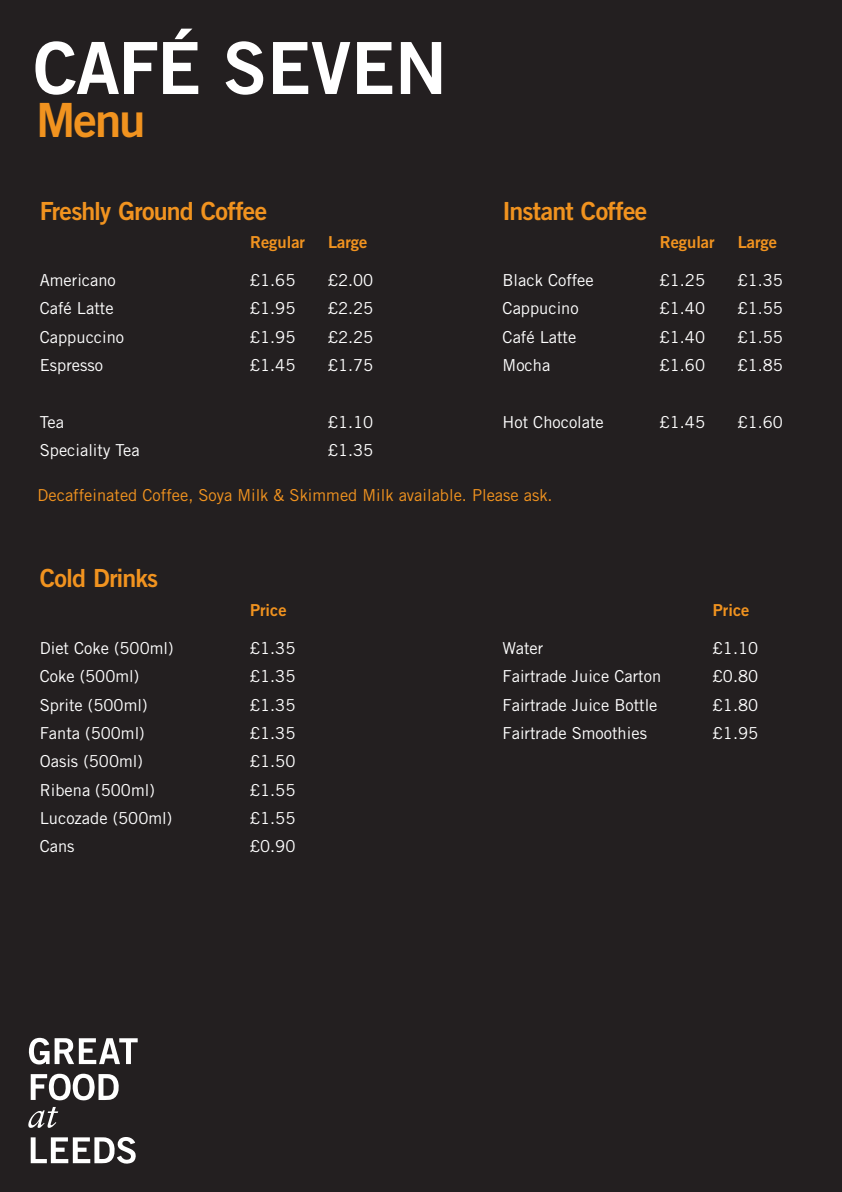
<style>
.page{position:relative;width:842px;height:1192px;background:#231f20}
.page>*{position:absolute;margin:0;border:0;box-sizing:border-box;transform-origin:0 0}
.t1{font:72px "Trade Gothic Bold Two";color:#fff}
.t2{font:47.25px "Trade Gothic Bold Two";color:#f1931f}
.t3{font:25px "Trade Gothic Bold Two";letter-spacing:-.03em;color:#f1931f}
.t4{font:16.5px "Trade Gothic";color:#fff}
.t5{font:16.5px "Trade Gothic";color:#f1931f}
.t6{font:16.5px "Trade Gothic Bold Two";color:#f1931f}
</style>
<div class="page">
<svg style="left:31px;top:1074px;width:88px;height:26px"></svg>
<svg style="left:28px;top:1038px;width:110px;height:27px"></svg>
<svg style="left:31px;top:1137px;width:105px;height:27px"></svg>
<svg style="left:28px;top:1107px;width:30px;height:21px"></svg>
<h1 class="t1" style="left:33px;top:24px;width:415px">CAFÉ SEVEN</h1>
<h2 class="t2" style="left:36px;top:91px;width:111px">Menu</h2>
<h3 class="t3" style="left:40px;top:195px;width:229px">Freshly Ground Coffee</h3>
<p class="t6" style="left:250px;top:232px;width:57px">Regular</p>
<p class="t6" style="left:328px;top:232px;width:41px">Large</p>
<p class="t4" style="left:40px;top:270px;width:78px">Americano</p>
<p class="t4" style="left:250px;top:270px;width:47px">£1.65</p>
<p class="t4" style="left:328px;top:270px;width:47px">£2.00</p>
<p class="t4" style="left:40px;top:298px;width:75px">Café Latte</p>
<p class="t4" style="left:250px;top:298px;width:47px">£1.95</p>
<p class="t4" style="left:328px;top:298px;width:47px">£2.25</p>
<p class="t4" style="left:40px;top:327px;width:86px">Cappuccino</p>
<p class="t4" style="left:250px;top:327px;width:47px">£1.95</p>
<p class="t4" style="left:328px;top:327px;width:47px">£2.25</p>
<p class="t4" style="left:40px;top:355px;width:65px">Espresso</p>
<p class="t4" style="left:250px;top:355px;width:47px">£1.45</p>
<p class="t4" style="left:328px;top:355px;width:47px">£1.75</p>
<p class="t4" style="left:40px;top:412px;width:26px">Tea</p>
<p class="t4" style="left:328px;top:412px;width:47px">£1.10</p>
<p class="t4" style="left:40px;top:440px;width:101px">Speciality Tea</p>
<p class="t4" style="left:328px;top:440px;width:47px">£1.35</p>
<h3 class="t3" style="left:503px;top:195px;width:146px">Instant Coffee</h3>
<p class="t6" style="left:660px;top:232px;width:57px">Regular</p>
<p class="t6" style="left:738px;top:232px;width:41px">Large</p>
<p class="t4" style="left:503px;top:270px;width:93px">Black Coffee</p>
<p class="t4" style="left:660px;top:270px;width:47px">£1.25</p>
<p class="t4" style="left:738px;top:270px;width:47px">£1.35</p>
<p class="t4" style="left:503px;top:298px;width:78px">Cappucino</p>
<p class="t4" style="left:660px;top:298px;width:47px">£1.40</p>
<p class="t4" style="left:738px;top:298px;width:47px">£1.55</p>
<p class="t4" style="left:503px;top:327px;width:75px">Café Latte</p>
<p class="t4" style="left:660px;top:327px;width:47px">£1.40</p>
<p class="t4" style="left:738px;top:327px;width:47px">£1.55</p>
<p class="t4" style="left:503px;top:355px;width:49px">Mocha</p>
<p class="t4" style="left:660px;top:355px;width:47px">£1.60</p>
<p class="t4" style="left:738px;top:355px;width:47px">£1.85</p>
<p class="t4" style="left:503px;top:412px;width:103px">Hot Chocolate</p>
<p class="t4" style="left:660px;top:412px;width:47px">£1.45</p>
<p class="t4" style="left:738px;top:412px;width:47px">£1.60</p>
<p class="t5" style="left:38px;top:486px;width:517px">Decaffeinated Coffee, Soya Milk &amp; Skimmed Milk available. Please ask.</p>
<h3 class="t3" style="left:40px;top:563px;width:120px">Cold Drinks</h3>
<p class="t6" style="left:250px;top:600px;width:38px">Price</p>
<p class="t4" style="left:40px;top:638px;width:135px">Diet Coke (500ml)</p>
<p class="t4" style="left:250px;top:638px;width:47px">£1.35</p>
<p class="t4" style="left:40px;top:666px;width:101px">Coke (500ml)</p>
<p class="t4" style="left:250px;top:666px;width:47px">£1.35</p>
<p class="t4" style="left:40px;top:695px;width:109px">Sprite (500ml)</p>
<p class="t4" style="left:250px;top:695px;width:47px">£1.35</p>
<p class="t4" style="left:40px;top:723px;width:106px">Fanta (500ml)</p>
<p class="t4" style="left:250px;top:723px;width:47px">£1.35</p>
<p class="t4" style="left:40px;top:751px;width:105px">Oasis (500ml)</p>
<p class="t4" style="left:250px;top:751px;width:47px">£1.50</p>
<p class="t4" style="left:40px;top:780px;width:117px">Ribena (500ml)</p>
<p class="t4" style="left:250px;top:780px;width:47px">£1.55</p>
<p class="t4" style="left:40px;top:808px;width:134px">Lucozade (500ml)</p>
<p class="t4" style="left:250px;top:808px;width:47px">£1.55</p>
<p class="t4" style="left:40px;top:836px;width:36px">Cans</p>
<p class="t4" style="left:250px;top:836px;width:47px">£0.90</p>
<p class="t6" style="left:713px;top:600px;width:38px">Price</p>
<p class="t4" style="left:503px;top:638px;width:42px">Water</p>
<p class="t4" style="left:713px;top:638px;width:47px">£1.10</p>
<p class="t4" style="left:503px;top:666px;width:160px">Fairtrade Juice Carton</p>
<p class="t4" style="left:713px;top:666px;width:47px">£0.80</p>
<p class="t4" style="left:503px;top:695px;width:156px">Fairtrade Juice Bottle</p>
<p class="t4" style="left:713px;top:695px;width:47px">£1.80</p>
<p class="t4" style="left:503px;top:723px;width:146px">Fairtrade Smoothies</p>
<p class="t4" style="left:713px;top:723px;width:47px">£1.95</p>
</div>
